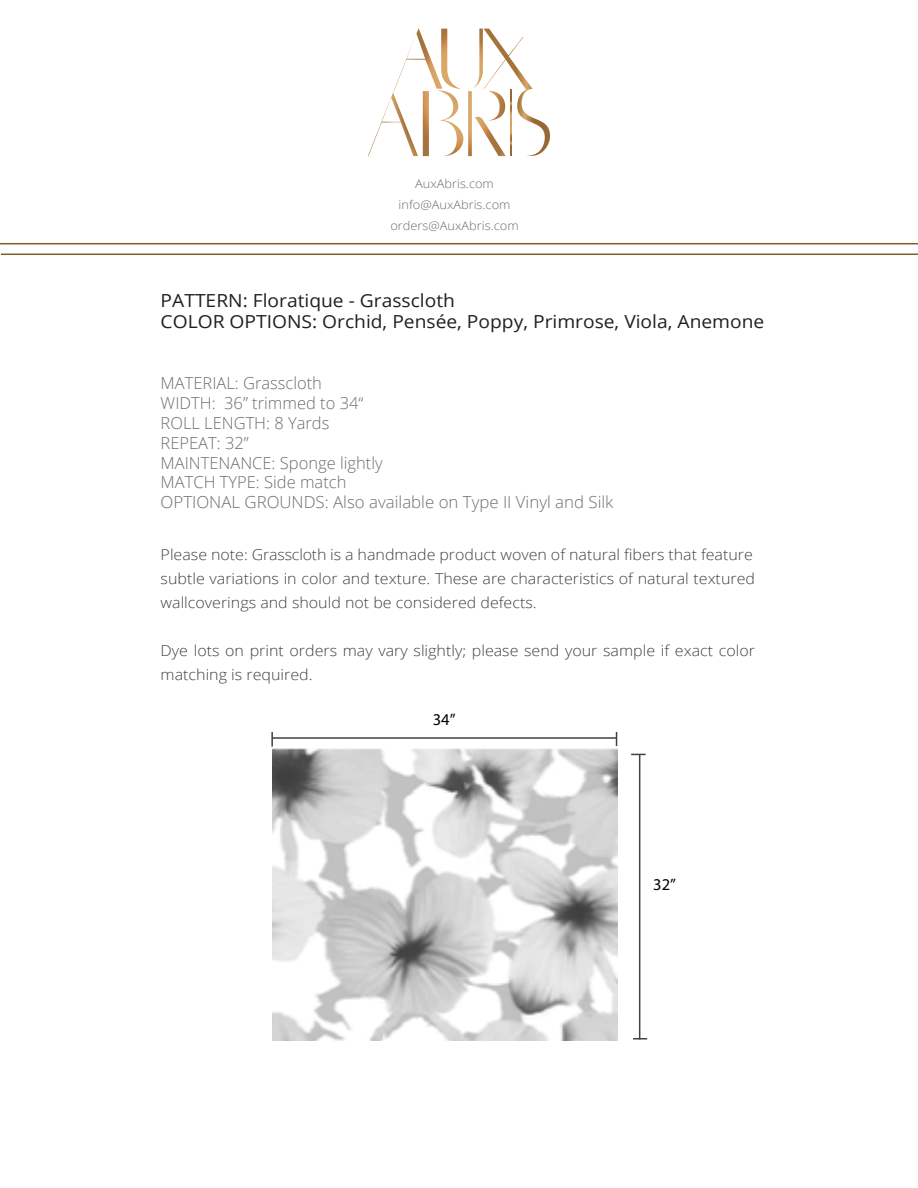
<style>
.page{position:relative;width:918px;height:1188px;background:#fff}
.page>*{position:absolute;margin:0;border:0;box-sizing:border-box;transform-origin:0 0}
.t1{font:18px/21px "Open Sans";color:#231f20;scale:1.07 1}
.t2{font:300 16.5px/19.8px "Open Sans";color:#6e6d6e}
.t3{font:16.5px "Myriad Pro";color:#000}
.t4{font:300 15px/24px "Open Sans";color:#414042;scale:1.07 1}
.t5{font:300 12px/21px "Open Sans";color:#6e6d6e;text-align:center;scale:1.07 1}
</style>
<div class="page">
<svg style="left:368px;top:28px;width:182px;height:128px"></svg>
<svg style="left:511px;top:90px;width:1px;height:66px"></svg>
<hr style="left:0;top:243px;width:918px;height:1px;background:#7e5d2e">
<hr style="left:1px;top:254px;width:917px;height:1px;background:#7e5d2e">
<hr style="left:272px;top:737px;width:345px;height:2px;background:#424142">
<svg style="left:271px;top:732px;width:2px;height:15px"></svg>
<svg style="left:616px;top:732px;width:1px;height:14px"></svg>
<hr style="left:639px;top:754px;width:1px;height:286px;background:#424142">
<svg style="left:631px;top:754px;width:15px;height:1px"></svg>
<svg style="left:633px;top:1038px;width:14px;height:2px"></svg>
<img style="left:272px;top:748px;width:346px;height:293px">
<p class="t5" style="left:390px;top:173px;width:121px">AuxAbris.com info@AuxAbris.com orders@AuxAbris.com</p>
<p class="t1" style="left:161px;top:289px;width:566px">PATTERN: Floratique - Grasscloth<br>COLOR OPTIONS: Orchid, Pensée, Poppy, Primrose, Viola, Anemone</p>
<p class="t2" style="left:161px;top:373px;width:454px">MATERIAL: Grasscloth<br>WIDTH: 36” trimmed to 34“<br>ROLL LENGTH: 8 Yards<br>REPEAT: 32”<br>MAINTENANCE: Sponge lightly<br>MATCH TYPE: Side match<br>OPTIONAL GROUNDS: Also available on Type II Vinyl and Silk</p>
<p class="t4" style="left:161px;top:542px;width:557px">Please note: Grasscloth is a handmade product woven of natural fibers that feature subtle variations in color and texture. These are characteristics of natural textured wallcoverings and should not be considered defects.</p>
<p class="t4" style="left:161px;top:638px;width:557px">Dye lots on print orders may vary slightly; please send your sample if exact color matching is required.</p>
<p class="t3" style="left:433px;top:710px;width:24px">34”</p>
<p class="t3" style="left:653px;top:875px;width:24px">32”</p>
</div>
